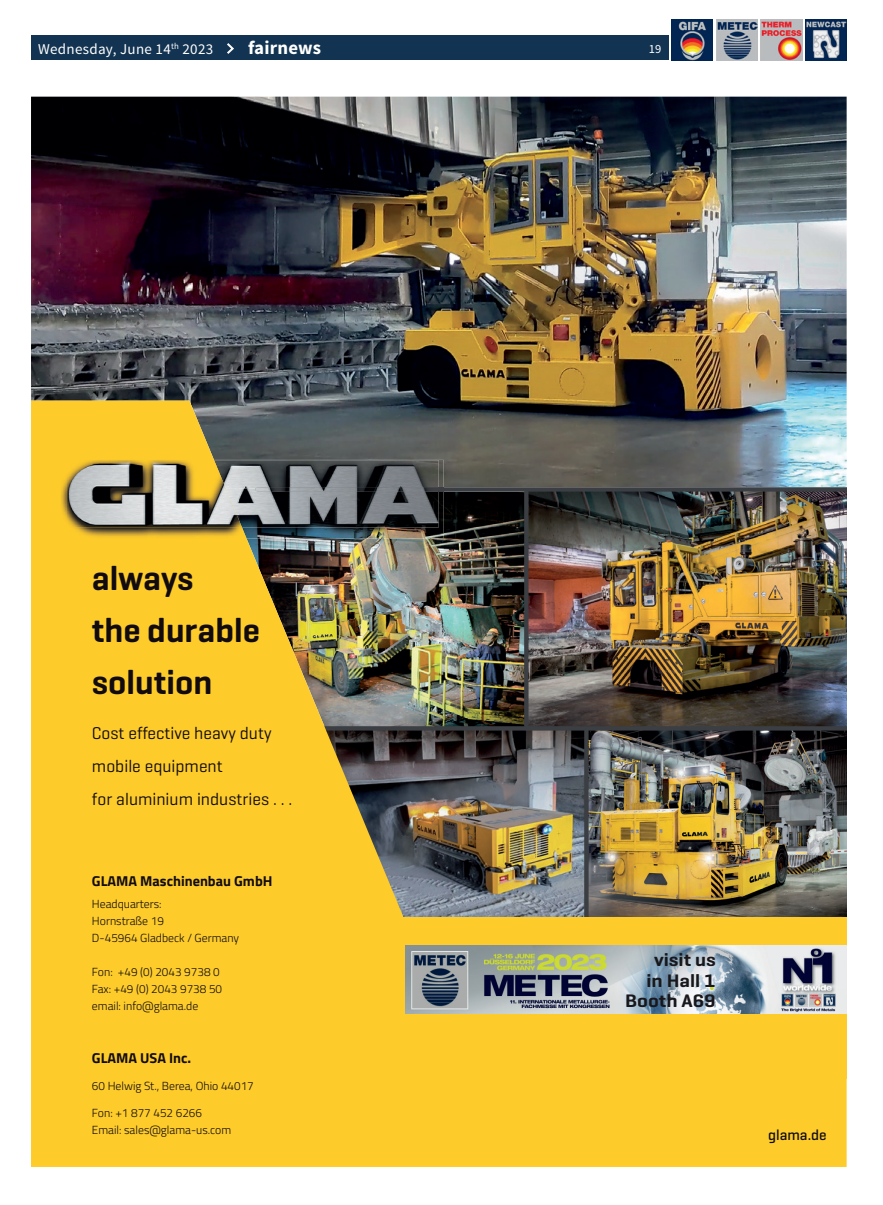
<style>
.page{position:relative;width:883px;height:1205px;background:#fff}
.page>*{position:absolute;margin:0;border:0;box-sizing:border-box;transform-origin:0 0}
.t1{font:600 34.5px/52.1px "Geogrotesque";color:#110b10}
.t2{font:700 18.75px "Source Sans Pro";letter-spacing:.01em;color:#fff}
.t3{font:600 18.5px/20.8px "Geogrotesque";color:#18181c;text-align:right;scale:1.11 1}
.t4{font:17.38px/32.9px "Geogrotesque";color:#110b10}
.t5{font:500 15.12px "Geogrotesque";color:#110b10}
.t6{font:15px "Source Sans Pro";letter-spacing:.02em;color:#fff}
.t7{font:700 14.38px "Titillium Web";color:#110b10}
.t8{font:12.5px "Source Sans Pro";color:#fff}
.t9{font:300 11.75px/17px "Titillium Web";color:#110b10}
</style>
<div class="page">
<img style="left:805px;top:19px;width:41px;height:41px">
<img style="left:671px;top:19px;width:41px;height:41px">
<img style="left:716px;top:19px;width:41px;height:41px">
<img style="left:760px;top:19px;width:41px;height:41px">
<div style="left:31px;top:35px;width:637px;height:25px;background:#123351"></div>
<svg style="left:227px;top:43px;width:7px;height:11px"></svg>
<img style="left:31px;top:97px;width:815px;height:304px">
<img style="left:31px;top:401px;width:815px;height:766px">
<div style="left:345px;top:917px;width:501px;height:161px;background:#fdcb2a"></div>
<img style="left:438px;top:460px;width:5px;height:27px">
<img style="left:246px;top:492px;width:197px;height:46px">
<img style="left:61px;top:460px;width:185px;height:78px">
<svg style="left:438px;top:487px;width:408px;height:5px"></svg>
<img style="left:242px;top:488px;width:13px;height:1px">
<img style="left:242px;top:460px;width:196px;height:28px">
<img style="left:242px;top:489px;width:196px;height:38px">
<img style="left:67px;top:460px;width:175px;height:67px">
<img style="left:255px;top:487px;width:183px;height:5px">
<img style="left:405px;top:946px;width:442px;height:67px">
<p class="t6" style="left:38px;top:40px;width:153px">Wednesday, June 142023</p>
<h2 class="t2" style="left:225px;top:36px;width:75px">fairnews</h2>
<p class="t8" style="left:650px;top:41px;width:8px">1</p>
<p class="t6" style="left:171px;top:40px;width:44px"><sup>th</sup> 2023</p>
<h2 class="t2" style="left:248px;top:36px;width:75px">fairnews</h2>
<p class="t8" style="left:648px;top:41px;width:14px">19</p>
<p class="t6" style="left:38px;top:40px;width:119px">Monday, June 12<sup>th</sup></p>
<h1 class="t1" style="left:92px;top:551px;width:169px">always<br>the durable solution</h1>
<h3 class="t4" style="left:92px;top:716px;width:202px">Cost effective heavy duty mobile equipment<br>for aluminium industries . . .</h3>
<p class="t7" style="left:92px;top:870px;width:182px">GLAMA Maschinenbau GmbH</p>
<p class="t9" style="left:92px;top:895px;width:149px">Headquarters:<br>Hornstraße 19<br>D-45964 Gladbeck / Germany</p>
<p class="t9" style="left:92px;top:963px;width:132px">Fon: +49 (0) 2043 9738 0<br>Fax: +49 (0) 2043 9738 50 email: info@glama.de</p>
<p class="t7" style="left:92px;top:1046px;width:101px">GLAMA USA Inc.</p>
<p class="t9" style="left:92px;top:1077px;width:163px">60 Helwig St., Berea, Ohio 44017</p>
<p class="t9" style="left:92px;top:1104px;width:141px">Fon: +1 877 452 6266<br>Email: sales@glama-us.com</p>
<h3 class="t3" style="left:625px;top:949px;width:83px">visit us<br>in Hall 1<br>Booth A69</h3>
<p class="t5" style="left:768px;top:1125px;width:60px">glama.de</p>
</div>
